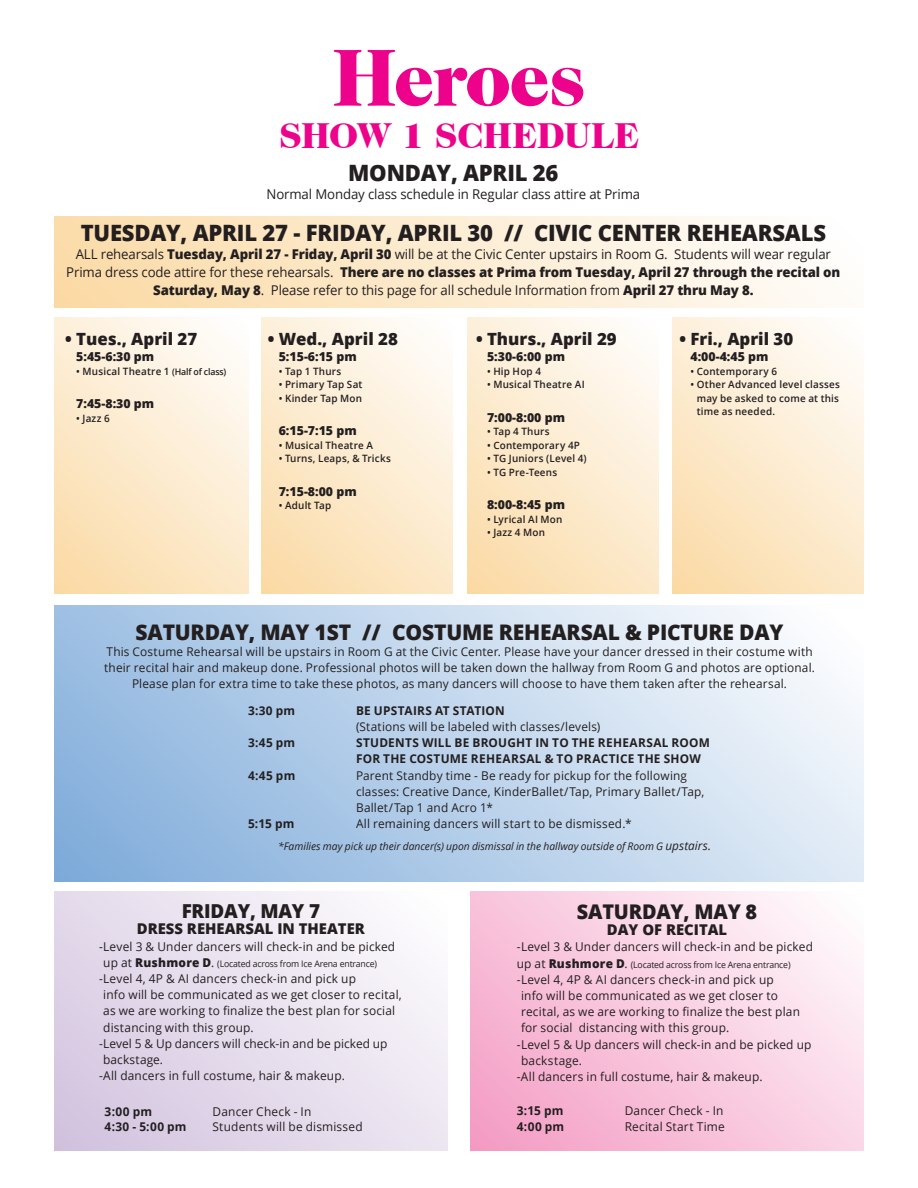
<style>
.page{position:relative;width:918px;height:1188px;background:#fff}
.page>*{position:absolute;margin:0;border:0;box-sizing:border-box;transform-origin:0 0}
.t1{font:900 81px "Caslon Two Black S Si";letter-spacing:-.025em;color:#ed028c}
.t2{font:900 36px "Caslon Two Black S Si";letter-spacing:-.01em;color:#ed028c}
.t3{font:800 22.5px "Open Sans";letter-spacing:-.01em;color:#231f20}
.t4{font:800 21.45px "Open Sans";letter-spacing:-.01em;color:#231f20}
.t5{font:800 20.25px "Open Sans";letter-spacing:-.01em;color:#231f20}
.t6{font:800 19.2px "Open Sans";letter-spacing:-.01em;color:#231f20}
.t7{font:800 16.8px "Open Sans";color:#231f20}
.t8{font:800 14.85px "Open Sans";color:#231f20}
.t9{font:13.5px/18px "Open Sans";letter-spacing:-.01em;color:#231f20;text-align:center}
.t10{font:800 12.3px "Open Sans";color:#231f20}
.t11{font:12.15px/16px "Open Sans";letter-spacing:.015em;color:#231f20;text-align:center}
.t12{font:700 12.15px/16px "Open Sans";letter-spacing:.02em;color:#231f20}
.t13{font:italic 10.5px "Open Sans";color:#231f20}
.t14{font:600 10.05px/13.5px "Open Sans";letter-spacing:.02em;color:#231f20;text-align:justify}
.t15{font:9px "Open Sans";letter-spacing:-.02em;color:#231f20}
.s1{font-weight:800}
.s2{font-size:9px}
.s3{font-size:12px}
.s4{font-size:12.15px}
.s5{font-weight:800;font-size:12.15px}
</style>
<div class="page">
<div style="left:54px;top:891px;width:394px;height:259px;background:linear-gradient(to right,#d9cde4,#f6f3f8)"></div>
<svg style="left:470px;top:891px;width:394px;height:259px;background:#f9cce0"></svg>
<svg style="left:54px;top:605px;width:810px;height:277px;background:#bed5ec"></svg>
<svg style="left:54px;top:317px;width:194px;height:277px;background:#fcebd1"></svg>
<svg style="left:262px;top:317px;width:191px;height:277px;background:#fcebd1"></svg>
<svg style="left:467px;top:317px;width:192px;height:277px;background:#fcebd1"></svg>
<svg style="left:672px;top:317px;width:192px;height:277px;background:#fcebd1"></svg>
<div style="left:54px;top:216px;width:810px;height:92px;background:linear-gradient(to right,#fbdba7,#fefefc)"></div>
<h1 class="t1" style="left:333px;top:30px;width:254px">Heroes</h1>
<h2 class="t2" style="left:279px;top:114px;width:362px">SHOW 1 SCHEDULE</h2>
<h3 class="t3" style="left:348px;top:156px;width:212px">MONDAY, APRIL 26</h3>
<p class="t9" style="left:266px;top:185px;width:375px">Normal Monday class schedule in Regular class attire at Prima</p>
<h3 class="t3" style="left:81px;top:216px;width:747px">TUESDAY, APRIL 27 - FRIDAY, APRIL 30 // CIVIC CENTER REHEARSALS</h3>
<p class="t9" style="left:66px;top:245px;width:776px">ALL rehearsals <span class="s1">Tuesday, April 27 - Friday, April 30</span> will be at the Civic Center upstairs in Room G. Students will wear regular<br>Prima dress code attire for these rehearsals. <span class="s1">There are no classes at Prima from Tuesday, April 27 through the recital on<br>Saturday, May 8</span>. Please refer to this page for all schedule Information from <span class="s1">April 27 thru May 8.</span></p>
<h3 class="t7" style="left:65px;top:327px;width:134px">• Tues., April 27</h3>
<p class="t10" style="left:76px;top:347px;width:79px">5:45-6:30 pm</p>
<p class="t14" style="left:76px;top:364px;width:152px">• Musical Theatre 1 <span class="s2">(Half of class)</span></p>
<p class="t10" style="left:76px;top:395px;width:79px">7:45-8:30 pm</p>
<p class="t14" style="left:76px;top:411px;width:35px">• Jazz 6</p>
<h3 class="t7" style="left:268px;top:327px;width:132px">• Wed., April 28</h3>
<p class="t10" style="left:279px;top:347px;width:79px">5:15-6:15 pm</p>
<p class="t14" style="left:279px;top:364px;width:64px">• Tap 1 Thurs</p>
<p class="t14" style="left:279px;top:378px;width:85px">• Primary Tap Sat</p>
<p class="t14" style="left:279px;top:391px;width:85px">• Kinder Tap Mon</p>
<p class="t10" style="left:279px;top:421px;width:79px">6:15-7:15 pm</p>
<p class="t14" style="left:279px;top:438px;width:96px">• Musical Theatre A</p>
<p class="t14" style="left:279px;top:452px;width:114px">• Turns, Leaps, &amp; Tricks</p>
<p class="t10" style="left:279px;top:482px;width:79px">7:15-8:00 pm</p>
<p class="t14" style="left:279px;top:499px;width:54px">• Adult Tap</p>
<h3 class="t7" style="left:476px;top:327px;width:142px">• Thurs., April 29</h3>
<p class="t10" style="left:487px;top:347px;width:79px">5:30-6:00 pm</p>
<p class="t14" style="left:487px;top:364px;width:55px">• Hip Hop 4</p>
<p class="t14" style="left:487px;top:378px;width:99px">• Musical Theatre AI</p>
<p class="t10" style="left:487px;top:408px;width:79px">7:00-8:00 pm</p>
<p class="t14" style="left:487px;top:425px;width:64px">• Tap 4 Thurs</p>
<p class="t14" style="left:487px;top:438px;width:95px">• Contemporary 4P</p>
<p class="t14" style="left:487px;top:452px;width:101px">• TG Juniors (Level 4)</p>
<p class="t14" style="left:487px;top:465px;width:72px">• TG Pre-Teens</p>
<p class="t10" style="left:487px;top:496px;width:79px">8:00-8:45 pm</p>
<p class="t14" style="left:487px;top:512px;width:77px">• Lyrical AI Mon</p>
<p class="t14" style="left:487px;top:526px;width:59px">• Jazz 4 Mon</p>
<h3 class="t7" style="left:679px;top:327px;width:115px">• Fri., April 30</h3>
<p class="t10" style="left:690px;top:347px;width:79px">4:00-4:45 pm</p>
<p class="t14" style="left:690px;top:364px;width:88px">• Contemporary 6</p>
<p class="t14" style="left:697px;top:378px;width:145px;text-indent:-6px">• Other Advanced level classes may be asked to come at this time as needed.</p>
<h3 class="t4" style="left:136px;top:616px;width:649px">SATURDAY, MAY 1ST // COSTUME REHEARSAL &amp; PICTURE DAY</h3>
<p class="t11" style="left:104px;top:643px;width:712px">This Costume Rehearsal will be upstairs in Room G at the Civic Center. Please have your dancer dressed in their costume with their recital hair and makeup done. Professional photos will be taken down the hallway from Room G and photos are optional.<br>Please plan for extra time to take these photos, as many dancers will choose to have them taken after the rehearsal.</p>
<p class="t12" style="left:248px;top:702px;width:49px">3:30 pm</p>
<p class="t12" style="left:356px;top:702px;width:150px">BE UPSTAIRS AT STATION</p>
<p class="t11" style="left:356px;top:718px;width:246px">(Stations will be labeled with classes/levels)</p>
<p class="t12" style="left:248px;top:735px;width:49px">3:45 pm</p>
<p class="t12" style="left:356px;top:735px;width:355px">STUDENTS WILL BE BROUGHT IN TO THE REHEARSAL ROOM<br>FOR THE COSTUME REHEARSAL &amp; TO PRACTICE THE SHOW</p>
<p class="t12" style="left:248px;top:767px;width:49px">4:45 pm</p>
<p class="t11" style="left:356px;top:767px;width:350px;text-align:left">Parent Standby time - Be ready for pickup for the following classes: Creative Dance, KinderBallet/Tap, Primary Ballet/Tap,<br>Ballet/Tap 1 and Acro 1*</p>
<p class="t12" style="left:248px;top:815px;width:48px">5:15 pm</p>
<p class="t11" style="left:356px;top:815px;width:277px">All remaining dancers will start to be dismissed.*</p>
<p class="t13" style="left:278px;top:839px;width:435px">*Families may pick up their dancer(s) upon dismissal in the hallway outside of Room G <span class="s3">upstairs.</span></p>
<h3 class="t6" style="left:182px;top:897px;width:140px">FRIDAY, MAY 7</h3>
<p class="t8" style="left:137px;top:918px;width:230px">DRESS REHEARSAL IN THEATER</p>
<p class="t11" style="left:99px;top:938px;width:298px">-Level 3 &amp; Under dancers will check-in and be picked</p>
<p class="t15" style="left:103px;top:957px;width:275px"><span class="s4">up at</span> <span class="s5">Rushmore D</span><span class="s4">.</span> (Located across from Ice Arena entrance)</p>
<p class="t11" style="left:99px;top:970px;width:258px">-Level 4, 4P &amp; AI dancers check-in and pick up</p>
<p class="t11" style="left:103px;top:986px;width:300px">info will be communicated as we get closer to recital,</p>
<p class="t11" style="left:103px;top:1003px;width:293px">as we are working to finalize the best plan for social</p>
<p class="t11" style="left:103px;top:1019px;width:152px">distancing with this group.</p>
<p class="t11" style="left:99px;top:1035px;width:290px">-Level 5 &amp; Up dancers will check-in and be picked up</p>
<p class="t11" style="left:103px;top:1051px;width:61px">backstage.</p>
<p class="t11" style="left:99px;top:1067px;width:247px">-All dancers in full costume, hair &amp; makeup.</p>
<p class="t12" style="left:105px;top:1103px;width:49px">3:00 pm</p>
<p class="t11" style="left:213px;top:1103px;width:100px">Dancer Check - In</p>
<p class="t12" style="left:105px;top:1118px;width:83px">4:30 - 5:00 pm</p>
<p class="t11" style="left:213px;top:1118px;width:152px">Students will be dismissed</p>
<h3 class="t5" style="left:577px;top:896px;width:182px">SATURDAY, MAY 8</h3>
<p class="t8" style="left:607px;top:918px;width:122px">DAY OF RECITAL</p>
<p class="t11" style="left:517px;top:939px;width:298px">-Level 3 &amp; Under dancers will check-in and be picked</p>
<p class="t15" style="left:517px;top:958px;width:275px"><span class="s4">up at</span> <span class="s5">Rushmore D</span><span class="s4">.</span> (Located across from Ice Arena entrance)</p>
<p class="t11" style="left:517px;top:971px;width:258px">-Level 4, 4P &amp; AI dancers check-in and pick up</p>
<p class="t11" style="left:521px;top:987px;width:258px">info will be communicated as we get closer to</p>
<p class="t11" style="left:521px;top:1003px;width:280px">recital, as we are working to finalize the best plan</p>
<p class="t11" style="left:521px;top:1020px;width:210px">for social distancing with this group.</p>
<p class="t11" style="left:517px;top:1036px;width:296px">-Level 5 &amp; Up dancers will check-in and be picked up</p>
<p class="t11" style="left:521px;top:1052px;width:62px">backstage.</p>
<p class="t11" style="left:517px;top:1068px;width:247px">-All dancers in full costume, hair &amp; makeup.</p>
<p class="t12" style="left:517px;top:1102px;width:48px">3:15 pm</p>
<p class="t11" style="left:625px;top:1102px;width:100px">Dancer Check - In</p>
<p class="t12" style="left:517px;top:1119px;width:49px">4:00 pm</p>
<p class="t11" style="left:625px;top:1119px;width:102px">Recital Start Time</p>
</div>
